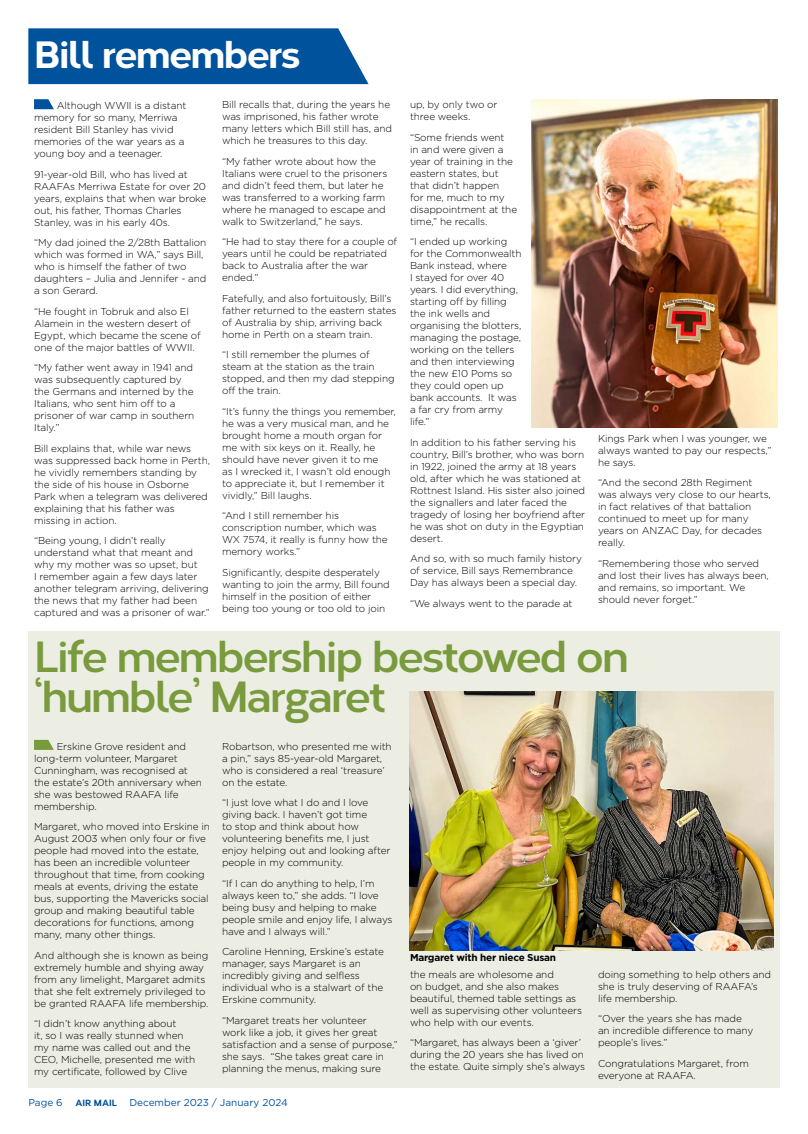
<style>
.page{position:relative;width:808px;height:1134px;background:#fff}
.page>*{position:absolute;margin:0;border:0;box-sizing:border-box;transform-origin:0 0}
.t1{font:700 43.5px/40.5px "Corbert";letter-spacing:-.04em;color:#799b3d}
.t2{font:800 38px "Corbert";letter-spacing:-.03em;color:#fff}
.t3{font:300 10px/12px "Gotham";letter-spacing:-.01em;color:#000}
.t4{font:10px "Gotham";color:#00529c}
.t5{font:700 10px "Gotham";letter-spacing:-.025em;color:#000}
.s1{font-family:"Corbert";font-weight:800;font-size:9px}
</style>
<div class="page">
<div style="left:28px;top:631px;width:752px;height:456px;background:#eceee3"></div>
<div style="left:28px;top:28px;width:341px;height:56px;background:#00529c"></div>
<svg style="left:34px;top:99px;width:20px;height:10px"></svg>
<img style="left:531px;top:99px;width:246px;height:328px">
<svg style="left:34px;top:740px;width:20px;height:10px"></svg>
<img style="left:410px;top:691px;width:364px;height:260px">
<h2 class="t2" style="left:34px;top:24px;width:268px">Bill remembers</h2>
<p class="t3" style="left:34px;top:100px;width:154px;text-indent:23px">Although WWII is a distant memory for so many, Merriwa resident Bill Stanley has vivid memories of the war years as a young boy and a teenager.</p>
<p class="t3" style="left:34px;top:168px;width:174px">91-year-old Bill, who has lived at<br>RAAFAs Merriwa Estate for over 20 years, explains that when war broke out, his father, Thomas Charles<br>Stanley, was in his early 40s.</p>
<p class="t3" style="left:34px;top:237px;width:174px">“My dad joined the 2/28th Battalion which was formed in WA,” says Bill, who is himself the father of two daughters – Julia and Jennifer - and a son Gerard.</p>
<p class="t3" style="left:34px;top:305px;width:168px">“He fought in Tobruk and also El<br>Alamein in the western desert of<br>Egypt, which became the scene of one of the major battles of WWII.</p>
<p class="t3" style="left:34px;top:362px;width:162px">“My father went away in 1941 and was subsequently captured by the Germans and interned by the<br>Italians, who sent him off to a prisoner of war camp in southern<br>Italy.”</p>
<p class="t3" style="left:34px;top:442px;width:177px">Bill explains that, while war news was suppressed back home in Perth, he vividly remembers standing by the side of his house in Osborne<br>Park when a telegram was delivered explaining that his father was missing in action.</p>
<p class="t3" style="left:34px;top:535px;width:177px">“Being young, I didn’t really understand what that meant and why my mother was so upset, but<br>I remember again a few days later another telegram arriving, delivering the news that my father had been captured and was a prisoner of war.”</p>
<p class="t3" style="left:410px;top:98px;width:89px">up, by only two or three weeks.</p>
<p class="t3" style="left:410px;top:131px;width:109px">“Some friends went<br>in and were given a year of training in the eastern states, but that didn’t happen<br>for me, much to my disappointment at the time,” he recalls.</p>
<p class="t3" style="left:410px;top:235px;width:113px">“I ended up working for the Commonwealth<br>Bank instead, where<br>I stayed for over 40 years. I did everything, starting off by filling the ink wells and organising the blotters, managing the postage, working on the tellers and then interviewing the new £10 Poms so they could open up bank accounts. It was a far cry from army life.”</p>
<p class="t3" style="left:410px;top:436px;width:177px">In addition to his father serving his country, Bill’s brother, who was born in 1922, joined the army at 18 years old, after which he was stationed at Rottnest Island. His sister also joined the signallers and later faced the tragedy of losing her boyfriend after he was shot on duty in the Egyptian desert.</p>
<p class="t3" style="left:410px;top:552px;width:173px">And so, with so much family history of service, Bill says Remembrance<br>Day has always been a special day.</p>
<p class="t3" style="left:410px;top:597px;width:164px">“We always went to the parade at</p>
<p class="t3" style="left:222px;top:99px;width:172px">Bill recalls that, during the years he was imprisoned, his father wrote many letters which Bill still has, and which he treasures to this day.</p>
<p class="t3" style="left:222px;top:155px;width:167px">“My father wrote about how the<br>Italians were cruel to the prisoners and didn’t feed them, but later he was transferred to a working farm where he managed to escape and walk to Switzerland,” he says.</p>
<p class="t3" style="left:222px;top:236px;width:177px">“He had to stay there for a couple of years until he could be repatriated back to Australia after the war ended.”</p>
<p class="t3" style="left:222px;top:292px;width:176px">Fatefully, and also fortuitously, Bill’s father returned to the eastern states of Australia by ship, arriving back home in Perth on a steam train.</p>
<p class="t3" style="left:222px;top:349px;width:174px">“I still remember the plumes of steam at the station as the train stopped, and then my dad stepping off the train.</p>
<p class="t3" style="left:222px;top:405px;width:175px">“It’s funny the things you remember, he was a very musical man, and he brought home a mouth organ for me with six keys on it. Really, he should have never given it to me<br>as I wrecked it, I wasn’t old enough to appreciate it, but I remember it vividly,” Bill laughs.</p>
<p class="t3" style="left:222px;top:510px;width:167px">“And I still remember his conscription number, which was<br>WX 7574, it really is funny how the memory works.”</p>
<p class="t3" style="left:222px;top:566px;width:169px">Significantly, despite desperately wanting to join the army, Bill found himself in the position of either being too young or too old to join</p>
<p class="t3" style="left:598px;top:432px;width:175px">Kings Park when I was younger, we always wanted to pay our respects,” he says.</p>
<p class="t3" style="left:598px;top:477px;width:174px">“And the second 28th Regiment was always very close to our hearts, in fact relatives of that battalion continued to meet up for many years on ANZAC Day, for decades really.</p>
<p class="t3" style="left:598px;top:557px;width:172px">“Remembering those who served and lost their lives has always been, and remains, so important. We should never forget.”</p>
<h1 class="t1" style="left:34px;top:633px;width:596px">Life membership bestowed on ‘humble’ Margaret</h1>
<p class="t3" style="left:34px;top:740px;width:170px;text-indent:23px">Erskine Grove resident and long-term volunteer, Margaret<br>Cunningham, was recognised at the estate’s 20th anniversary when she was bestowed RAAFA life membership.</p>
<p class="t3" style="left:34px;top:821px;width:177px">Margaret, who moved into Erskine in August 2003 when only four or five people had moved into the estate, has been an incredible volunteer throughout that time, from cooking meals at events, driving the estate bus, supporting the Mavericks social group and making beautiful table decorations for functions, among many, many other things.</p>
<p class="t3" style="left:34px;top:949px;width:176px">And although she is known as being extremely humble and shying away from any limelight, Margaret admits that she felt extremely privileged to be granted RAAFA life membership.</p>
<p class="t3" style="left:34px;top:1018px;width:163px">“I didn’t know anything about<br>it, so I was really stunned when my name was called out and the<br>CEO, Michelle, presented me with my certificate, followed by Clive</p>
<p class="t3" style="left:222px;top:740px;width:171px">Robartson, who presented me with a pin,” says 85-year-old Margaret, who is considered a real ‘treasure’ on the estate.</p>
<p class="t3" style="left:222px;top:797px;width:170px">“I just love what I do and I love giving back. I haven’t got time<br>to stop and think about how volunteering benefits me, I just enjoy helping out and looking after people in my community.</p>
<p class="t3" style="left:222px;top:877px;width:172px">“If I can do anything to help, I’m always keen to,” she adds. “I love being busy and helping to make people smile and enjoy life, I always have and I always will.”</p>
<p class="t3" style="left:222px;top:946px;width:163px">Caroline Henning, Erskine’s estate manager, says Margaret is an incredibly giving and selfless individual who is a stalwart of the<br>Erskine community.</p>
<p class="t3" style="left:222px;top:1014px;width:177px">“Margaret treats her volunteer<br>work like a job, it gives her great satisfaction and a sense of purpose,” she says. “She takes great care in planning the menus, making sure</p>
<p class="t5" style="left:410px;top:952px;width:148px">Margaret with her niece Susan</p>
<p class="t3" style="left:410px;top:968px;width:173px">the meals are wholesome and<br>on budget, and she also makes beautiful, themed table settings as well as supervising other volunteers who help with our events.</p>
<p class="t3" style="left:410px;top:1037px;width:177px">“Margaret, has always been a ‘giver’ during the 20 years she has lived on the estate. Quite simply she’s always</p>
<p class="t3" style="left:598px;top:968px;width:175px">doing something to help others and she is truly deserving of RAAFA’s life membership.</p>
<p class="t3" style="left:598px;top:1013px;width:157px">“Over the years she has made an incredible difference to many people’s lives.”</p>
<p class="t3" style="left:598px;top:1057px;width:152px">Congratulations Margaret, from everyone at RAAFA.</p>
<p class="t4" style="left:28px;top:1097px;width:36px">Page 6</p>
<p class="t4" style="left:75px;top:1097px;width:214px"><span class="s1">AIR MAIL</span> December 2023 / January 2024</p>
</div>
